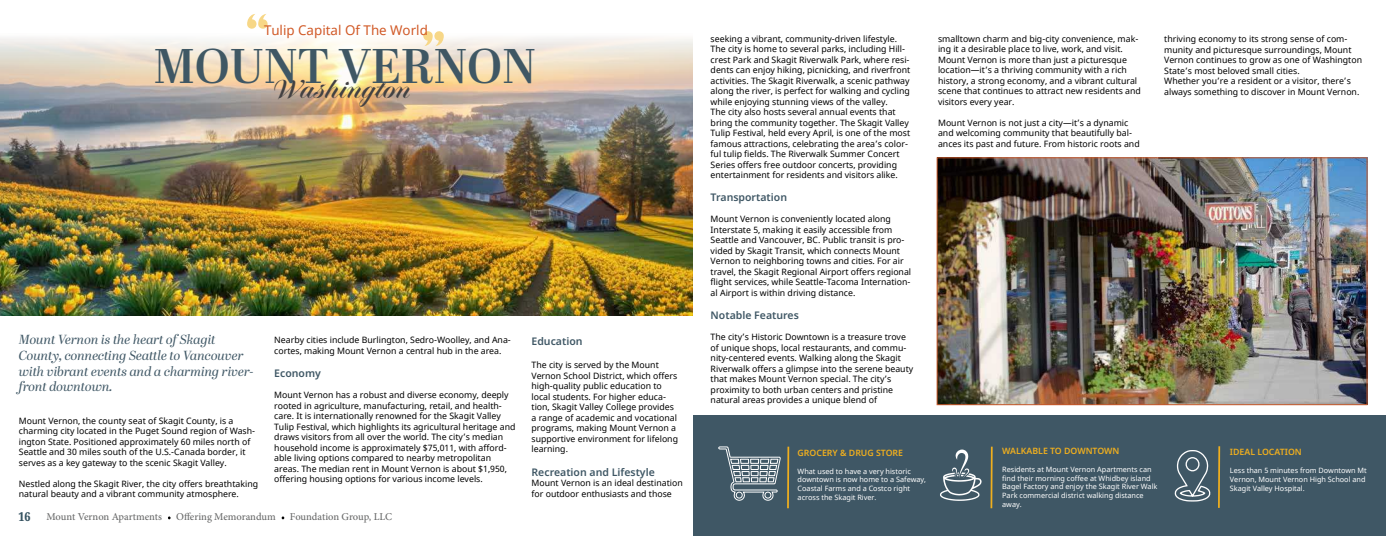
<style>
.page{position:relative;width:1386px;height:536px;background:#fff}
.page>*{position:absolute;margin:0;border:0;box-sizing:border-box;transform-origin:0 0}
.t1{font:600 48.56px "Abril Display";color:#3f5764}
.t2{font:600 23.45px "Dunhill Script";letter-spacing:.02em;color:#424142}
.t3{font:13.39px "Noto Sans";color:#d15926}
.t4{font:italic 13.12px/15.8px "Abril Display";color:#3f5765}
.t5{font:800 condensed 12.25px "Noto Serif";color:#355260}
.t6{font:600 10.5px "Noto Sans";color:#3f5765}
.t7{font:500 10.5px "Minion Pro";letter-spacing:-.005em;color:#696a6a}
.t8{font:8.75px/10.5px "Noto Sans";color:#000}
.t9{font:600 8.75px "Noto Sans";color:#f0af1e}
.t10{font:7.26px/8.8px "Noto Sans";color:#fff}
</style>
<div class="page">
<div style="left:693px;top:415px;width:693px;height:120px;background:#3f5765"></div>
<svg style="left:718px;top:446px;width:72px;height:63px"></svg>
<svg style="left:940px;top:449px;width:42px;height:51px"></svg>
<svg style="left:990px;top:446px;width:3px;height:63px"></svg>
<svg style="left:1174px;top:446px;width:47px;height:62px"></svg>
<img style="left:939px;top:160px;width:426px;height:242px">
<div style="left:937px;top:158px;width:430px;height:246px;border:1px solid #c7582a"></div>
<img style="left:0;top:37px;width:693px;height:278px">
<svg style="left:423px;top:31px;width:21px;height:15px"></svg>
<svg style="left:247px;top:14px;width:21px;height:15px"></svg>
<h3 class="t3" style="left:264px;top:21px;width:165px">Tulip Capital Of The World</h3>
<h1 class="t1" style="left:153px;top:33px;width:384px">MOUNT VERNON</h1>
<h2 class="t2" style="left:273px;top:73px;width:138px">Washington</h2>
<h3 class="t4" style="left:19px;top:332px;width:237px">Mount Vernon is the heart of Skagit County, connecting Seattle to Vancouver with vibrant events and a charming river&shy;front downtown.</h3>
<p class="t8" style="left:19px;top:415px;width:238px">Mount Vernon, the county seat of Skagit County, is a charming city located in the Puget Sound region of Wash&shy;ington State. Positioned approximately 60 miles north of Seattle and 30 miles south of the U.S.-Canada border, it serves as a key gateway to the scenic Skagit Valley.</p>
<p class="t8" style="left:19px;top:478px;width:241px">Nestled along the Skagit River, the city offers breathtaking natural beauty and a vibrant community atmosphere.</p>
<p class="t8" style="left:274px;top:335px;width:238px">Nearby cities include Burlington, Sedro-Woolley, and Ana&shy;cortes, making Mount Vernon a central hub in the area.</p>
<p class="t6" style="left:274px;top:365px;width:48px">Economy</p>
<p class="t8" style="left:274px;top:390px;width:243px">Mount Vernon has a robust and diverse economy, deeply rooted in agriculture, manufacturing, retail, and health&shy;care. It is internationally renowned for the Skagit Valley Tulip Festival, which highlights its agricultural heritage and draws visitors from all over the world. The city’s median household income is approximately $75,011, with afford&shy;able living options compared to nearby metropolitan areas. The median rent in Mount Vernon is about $1,950, offering housing options for various income levels.</p>
<h3 class="t5" style="left:19px;top:508px;width:14px">16</h3>
<p class="t7" style="left:47px;top:509px;width:117px">Mount Vernon Apartments</p>
<p class="t7" style="left:176px;top:509px;width:101px">Offering Memorandum</p>
<p class="t7" style="left:290px;top:509px;width:104px">Foundation Group, LLC</p>
<p class="t6" style="left:532px;top:334px;width:53px">Education</p>
<p class="t8" style="left:532px;top:360px;width:148px">The city is served by the Mount<br>Vernon School District, which offers high-quality public education to local students. For higher educa&shy;tion, Skagit Valley College provides a range of academic and vocational programs, making Mount Vernon a supportive environment for lifelong learning.</p>
<p class="t6" style="left:532px;top:464px;width:125px">Recreation and Lifestyle</p>
<p class="t8" style="left:532px;top:478px;width:153px">Mount Vernon is an ideal destination for outdoor enthusiasts and those</p>
<p class="t8" style="left:711px;top:33px;width:201px">seeking a vibrant, community-driven lifestyle.<br>The city is home to several parks, including Hill&shy;crest Park and Skagit Riverwalk Park, where resi&shy;dents can enjoy hiking, picnicking, and riverfront activities. The Skagit Riverwalk, a scenic pathway along the river, is perfect for walking and cycling while enjoying stunning views of the valley.<br>The city also hosts several annual events that bring the community together. The Skagit Valley Tulip Festival, held every April, is one of the most famous attractions, celebrating the area’s color&shy;ful tulip fields. The Riverwalk Summer Concert Series offers free outdoor concerts, providing entertainment for residents and visitors alike.</p>
<p class="t6" style="left:711px;top:190px;width:78px">Transportation</p>
<p class="t8" style="left:711px;top:214px;width:202px">Mount Vernon is conveniently located along Interstate 5, making it easily accessible from Seattle and Vancouver, BC. Public transit is pro&shy;vided by Skagit Transit, which connects Mount Vernon to neighboring towns and cities. For air travel, the Skagit Regional Airport offers regional flight services, while Seattle-Tacoma Internation&shy;al Airport is within driving distance.</p>
<p class="t6" style="left:711px;top:307px;width:90px">Notable Features</p>
<p class="t8" style="left:711px;top:332px;width:204px">The city’s Historic Downtown is a treasure trove of unique shops, local restaurants, and commu&shy;nity-centered events. Walking along the Skagit Riverwalk offers a glimpse into the serene beauty that makes Mount Vernon special. The city’s proximity to both urban centers and pristine natural areas provides a unique blend of</p>
<p class="t8" style="left:938px;top:33px;width:204px">smalltown charm and big-city convenience, mak&shy;ing it a desirable place to live, work, and visit.<br>Mount Vernon is more than just a picturesque location—it’s a thriving community with a rich history, a strong economy, and a vibrant cultural scene that continues to attract new residents and visitors every year.</p>
<p class="t8" style="left:938px;top:117px;width:203px">Mount Vernon is not just a city—it’s a dynamic and welcoming community that beautifully bal&shy;ances its past and future. From historic roots and</p>
<p class="t8" style="left:1164px;top:34px;width:199px">thriving economy to its strong sense of com&shy;munity and picturesque surroundings, Mount Vernon continues to grow as one of Washington State’s most beloved small cities.<br>Whether you’re a resident or a visitor, there’s always something to discover in Mount Vernon.</p>
<p class="t9" style="left:798px;top:446px;width:107px">GROCERY &amp; DRUG STORE</p>
<p class="t10" style="left:798px;top:466px;width:130px">What used to have a very historic downtown is now home to a Safeway,<br>Coastal Farms and a Costco right across the Skagit River.</p>
<p class="t9" style="left:1002px;top:444px;width:119px">WALKABLE TO DOWNTOWN</p>
<p class="t10" style="left:1002px;top:465px;width:157px">Residents at Mount Vernon Apartments can find their morning coffee at Whidbey island Bagel Factory and enjoy the Skagit River Walk Park commercial district walking distance away.</p>
<p class="t9" style="left:1230px;top:446px;width:73px">IDEAL LOCATION</p>
<p class="t10" style="left:1230px;top:466px;width:138px">Less than 5 minutes from Downtown Mt<br>Vernon, Mount Vernon High School and<br>Skagit Valley Hospital.</p>
</div>
